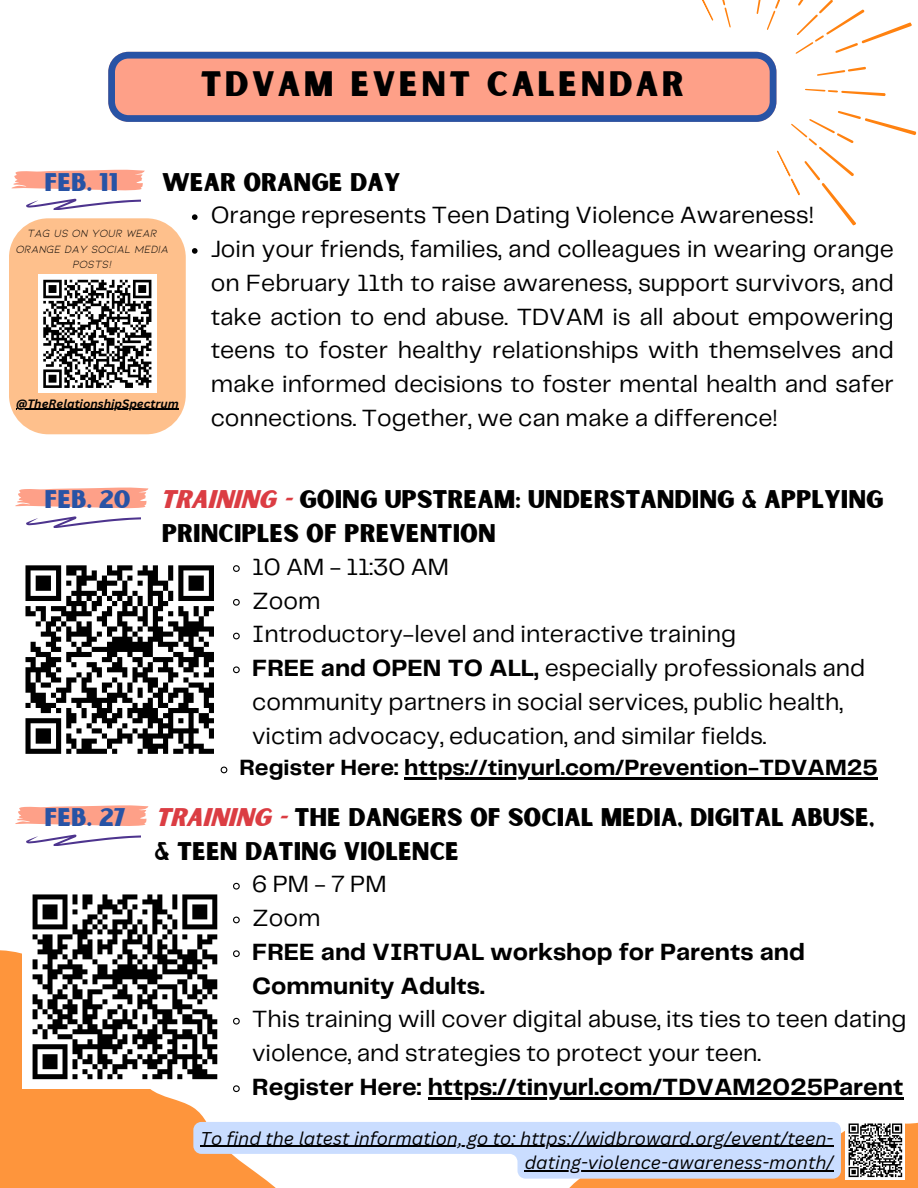
<style>
.page{position:relative;width:918px;height:1188px;background:#fff}
.page>*{position:absolute;margin:0;border:0;box-sizing:border-box;transform-origin:0 0}
.t1{font:33.75px "Sunborn Sans One";letter-spacing:.1em;color:#000}
.t2{font:24.45px/33.8px "Telegraf";color:#000}
.t3{font:24.45px/33.8px "Sunborn Sans One";color:#000}
.t4{font:700 24.45px/33.8px "Telegraf";color:#000}
.t5{font:24.45px "Sunborn Sans One";color:#2853a5}
.t6{font:700 22.95px "Telegraf";color:#000}
.t7{font:italic 18px "Canva Sans";color:#000}
.t8{font:italic 700 11.85px "Canva Sans";color:#000}
.t9{font:11.1px/15.3px "KIONA";color:#000;text-align:center}
.s1{color:#2853a5}
.s2{color:#db3d43}
.s3{font-weight:700}
</style>
<div class="page">
<svg style="left:11px;top:170px;width:134px;height:21px;background:#feaf9b"></svg>
<svg style="left:192px;top:214px;width:6px;height:6px"></svg>
<svg style="left:192px;top:248px;width:6px;height:6px"></svg>
<svg style="left:26px;top:199px;width:115px;height:11px"></svg>
<svg style="left:15px;top:487px;width:134px;height:22px"></svg>
<svg style="left:233px;top:565px;width:7px;height:7px"></svg>
<svg style="left:233px;top:598px;width:7px;height:8px"></svg>
<svg style="left:233px;top:632px;width:7px;height:8px"></svg>
<svg style="left:233px;top:666px;width:7px;height:8px"></svg>
<svg style="left:220px;top:766px;width:8px;height:8px"></svg>
<hr style="left:404px;top:777px;width:474px;height:3px;background:#000">
<svg style="left:26px;top:516px;width:115px;height:12px"></svg>
<svg style="left:15px;top:805px;width:134px;height:21px;background:#feaf9b"></svg>
<svg style="left:233px;top:882px;width:7px;height:8px"></svg>
<svg style="left:233px;top:916px;width:7px;height:8px"></svg>
<hr style="left:428px;top:1097px;width:475px;height:2px;background:#000">
<svg style="left:26px;top:835px;width:115px;height:11px"></svg>
<svg style="left:108px;top:52px;width:564px;height:70px;background:#d3918e"></svg>
<svg style="left:672px;top:0;width:245px;height:226px"></svg>
<svg style="left:0;top:950px;width:276px;height:238px;fill:#fe953c"></svg>
<svg style="left:545px;top:1097px;width:373px;height:91px"></svg>
<div style="left:846px;top:1121px;width:59px;height:59px;background:#fff"></div>
<svg style="left:848px;top:1123px;width:55px;height:55px"></svg>
<div style="left:9px;top:218px;width:177px;height:216px;background:#fec08c;border-radius:39px"></div>
<hr style="left:16px;top:409px;width:163px;height:1px;background:#000">
<svg style="left:193px;top:1122px;width:648px;height:57px"></svg>
<hr style="left:201px;top:1146px;width:633px;height:1px;background:#000">
<hr style="left:525px;top:1171px;width:309px;height:1px;background:#000">
<div style="left:38px;top:275px;width:119px;height:118px;background:#fff"></div>
<svg style="left:43px;top:279px;width:109px;height:109px"></svg>
<svg style="left:25px;top:565px;width:189px;height:189px"></svg>
<div style="left:23px;top:884px;width:204px;height:205px;background:#fff"></div>
<svg style="left:32px;top:894px;width:186px;height:186px"></svg>
<p class="t1" style="left:201px;top:62px;width:485px">TDVAM EVENT CALENDAR</p>
<p class="t5" style="left:45px;top:166px;width:75px">FEB. 11</p>
<p class="t3" style="left:162px;top:167px;width:240px">WEAR ORANGE DAY</p>
<h1 class="t2" style="left:211px;top:200px;width:605px">Orange represents Teen Dating Violence Awareness!</h1>
<p class="t2" style="left:211px;top:233px;width:685px;text-align:justify">Join your friends, families, and colleagues in wearing orange on February 11th to raise awareness, support survivors, and take action to end abuse. TDVAM is all about empowering teens to foster healthy relationships with themselves and make informed decisions to foster mental health and safer connections. Together, we can make a difference!</p>
<h2 class="t9" style="left:15px;top:225px;width:154px">TAG US ON YOUR WEAR<br>ORANGE DAY SOCIAL MEDIA<br>POSTS!</h2>
<p class="t8" style="left:16px;top:395px;width:164px">@TheRelationshipSpectrum</p>
<h2 class="t3" style="left:162px;top:484px;width:723px;text-indent:-117px"><span class="s1">FEB. 20</span> <span class="s2">TRAINING -</span> GOING UPSTREAM: UNDERSTANDING &amp; APPLYING<br>PRINCIPLES OF PREVENTION</h2>
<p class="t2" style="left:252px;top:551px;width:198px">10 AM - 11:30 AM</p>
<p class="t2" style="left:252px;top:585px;width:70px">Zoom</p>
<p class="t2" style="left:252px;top:619px;width:485px">Introductory-level and interactive training</p>
<p class="t2" style="left:252px;top:652px;width:615px"><span class="s3">FREE and OPEN TO ALL,</span> especially professionals and community partners in social services, public health, victim advocacy, education, and similar fields.</p>
<h4 class="t6" style="left:240px;top:758px;width:640px">Register Here: https://tinyurl.com/Prevention-TDVAM25</h4>
<h2 class="t3" style="left:154px;top:802px;width:721px;text-indent:-110px"><span class="s1">FEB. 27</span> <span class="s2">TRAINING -</span> THE DANGERS OF SOCIAL MEDIA, DIGITAL ABUSE, &amp; TEEN DATING VIOLENCE</h2>
<p class="t2" style="left:252px;top:869px;width:136px">6PM-7PM</p>
<p class="t2" style="left:252px;top:902px;width:70px">Zoom</p>
<p class="t4" style="left:252px;top:936px;width:554px">FREE and VIRTUAL workshop for Parents and<br>Community Adults.</p>
<p class="t2" style="left:252px;top:1004px;width:656px">This training will cover digital abuse, its ties to teen dating violence, and strategies to protect your teen.</p>
<p class="t4" style="left:252px;top:1071px;width:653px">Register Here: https://tinyurl.com/TDVAM2025Parent</p>
<p class="t7" style="left:201px;top:1125px;width:634px">To find the latest information, go to: https://widbroward.org/event/teen-</p>
<p class="t7" style="left:525px;top:1150px;width:310px">dating-violence-awareness-month/</p>
</div>
